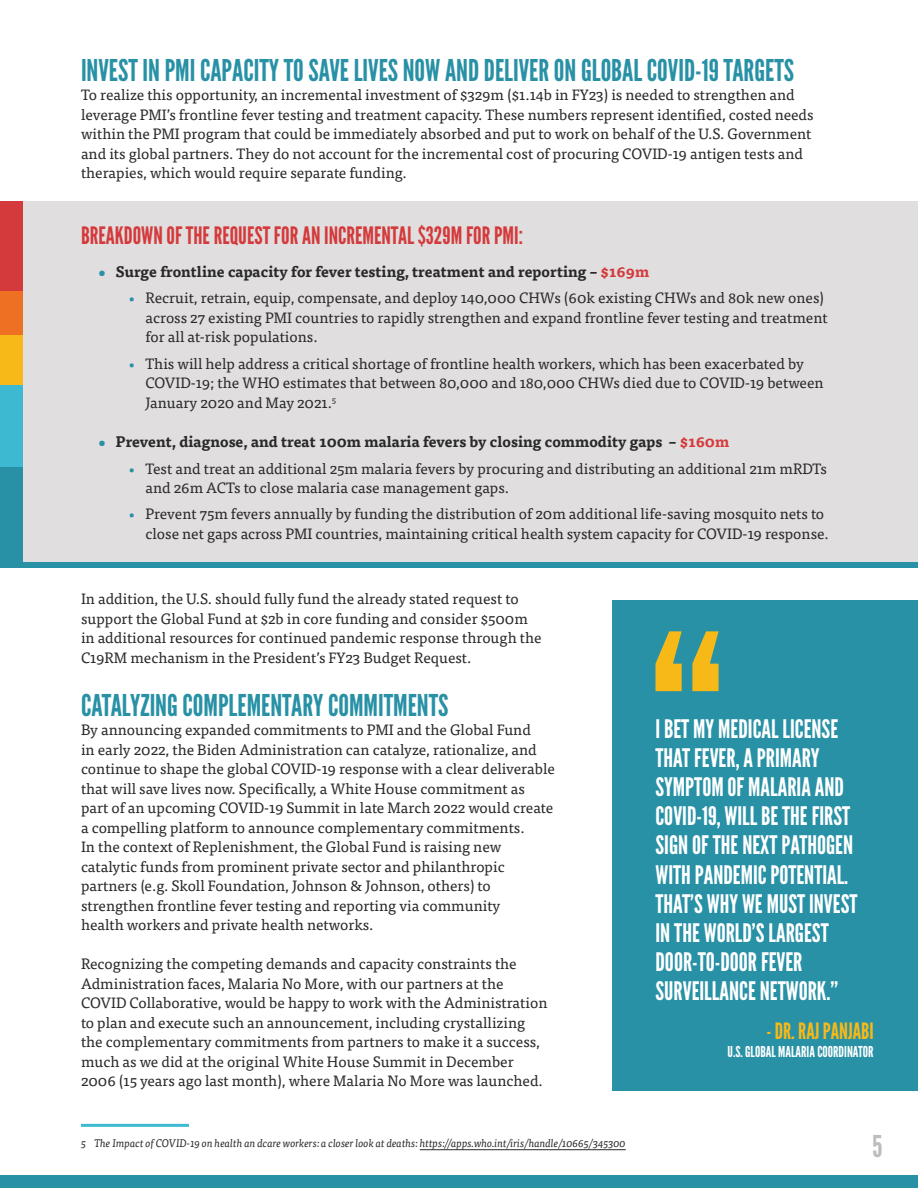
<style>
.page{position:relative;width:918px;height:1188px;background:#fff}
.page>*{position:absolute;margin:0;border:0;box-sizing:border-box;transform-origin:0 0}
.Subhead{font:30px "League Gothic";color:#2891a6}
.t1{font:30px "League Gothic";color:#bfbcbc}
.t2{font:25.5px/29.1px "League Gothic";color:#fff}
.Subhead-2{font:24px "League Gothic";color:#d43a3c}
.t3{font:22.5px "League Gothic";color:#f7b917}
.t4{font:15px/19.5px "Tisa Pro";color:#2a2929}
.t5{font:700 15px "Tisa Pro";color:#2a2929}
.t6{font:15px "League Gothic";color:#fff}
.Endnote{font:italic 11.1px "Tisa Pro";letter-spacing:-.005em;color:#2a2929;scale:.95 1}
.s1{color:#2891a6}
.s2{color:#d43a3c}
</style>
<div class="page">
<div style="left:0;top:1176px;width:918px;height:12px;background:#2891a6"></div>
<div style="left:23px;top:201px;width:895px;height:362px;background:#e0dede"></div>
<div style="left:0;top:562px;width:918px;height:6px;background:#2891a6"></div>
<div style="left:0;top:201px;width:23px;height:90px;background:#d43a3c"></div>
<div style="left:0;top:291px;width:23px;height:44px;background:#ee7123"></div>
<div style="left:0;top:335px;width:23px;height:50px;background:#f7b917"></div>
<div style="left:0;top:385px;width:23px;height:82px;background:#3dbad2"></div>
<div style="left:0;top:467px;width:23px;height:96px;background:#2891a6"></div>
<hr style="left:81px;top:1124px;width:108px;height:3px;background:#3dbad2">
<hr style="left:420px;top:1149px;width:206px;height:1px;background:#2a2929">
<div style="left:613px;top:600px;width:305px;height:491px;background:#2891a6"></div>
<svg style="left:656px;top:631px;width:63px;height:60px"></svg>
<p class="Subhead" style="left:81px;top:52px;width:715px">INVEST IN PMI CAPACITY TO SAVE LIVES NOW AND DELIVER ON GLOBAL COVID-19 TARGETS</p>
<p class="t4" style="left:81px;top:84px;width:734px">To realize this opportunity, an incremental investment of $329m ($1.14b in FY23) is needed to strengthen and leverage PMI’s frontline fever testing and treatment capacity. These numbers represent identified, costed needs within the PMI program that could be immediately absorbed and put to work on behalf of the U.S. Government and its global partners. They do not account for the incremental cost of procuring COVID-19 antigen tests and therapies, which would require separate funding.</p>
<p class="Subhead-2" style="left:81px;top:221px;width:443px">BREAKDOWN OF THE REQUEST FOR AN INCREMENTAL $329M FOR PMI:</p>
<p class="t5" style="left:98px;top:260px;width:553px"><span class="s1">•</span> Surge frontline capacity for fever testing, treatment and reporting – <span class="s2">$169m</span></p>
<p class="t4" style="left:146px;top:287px;width:684px;text-indent:-18px"><span class="s1">•</span> Recruit, retrain, equip, compensate, and deploy 140,000 CHWs (60k existing CHWs and 80k new ones) across 27 existing PMI countries to rapidly strengthen and expand frontline fever testing and treatment for all at-risk populations.</p>
<p class="t4" style="left:146px;top:353px;width:680px;text-indent:-18px"><span class="s1">•</span> This will help address a critical shortage of frontline health workers, which has been exacerbated by<br>COVID-19; the WHO estimates that between 80,000 and 180,000 CHWs died due to COVID-19 between<br>January 2020 and May 2021.<sup>5</sup></p>
<p class="t5" style="left:98px;top:430px;width:633px"><span class="s1">•</span> Prevent, diagnose, and treat 100m malaria fevers by closing commodity gaps – <span class="s2">$160m</span></p>
<p class="t4" style="left:146px;top:458px;width:683px;text-indent:-18px"><span class="s1">•</span> Test and treat an additional 25m malaria fevers by procuring and distributing an additional 21m mRDTs and 26m ACTs to close malaria case management gaps.</p>
<p class="t4" style="left:146px;top:503px;width:685px;text-indent:-18px"><span class="s1">•</span> Prevent 75m fevers annually by funding the distribution of 20m additional life-saving mosquito nets to close net gaps across PMI countries, maintaining critical health system capacity for COVID-19 response.</p>
<p class="t4" style="left:81px;top:588px;width:462px">In addition, the U.S. should fully fund the already stated request to support the Global Fund at $2b in core funding and consider $500m in additional resources for continued pandemic response through the C19RM mechanism in the President’s FY23 Budget Request.</p>
<p class="Subhead" style="left:81px;top:687px;width:369px">CATALYZING COMPLEMENTARY COMMITMENTS</p>
<p class="t4" style="left:81px;top:719px;width:475px">By announcing expanded commitments to PMI and the Global Fund<br>in early 2022, the Biden Administration can catalyze, rationalize, and continue to shape the global COVID-19 response with a clear deliverable that will save lives now. Specifically, a White House commitment as part of an upcoming COVID-19 Summit in late March 2022 would create a compelling platform to announce complementary commitments.<br>In the context of Replenishment, the Global Fund is raising new catalytic funds from prominent private sector and philanthropic partners (e.g. Skoll Foundation, Johnson &amp; Johnson, others) to strengthen frontline fever testing and reporting via community<br>health workers and private health networks.</p>
<p class="t4" style="left:81px;top:953px;width:468px">Recognizing the competing demands and capacity constraints the Administration faces, Malaria No More, with our partners at the COVID Collaborative, would be happy to work with the Administration to plan and execute such an announcement, including crystallizing the complementary commitments from partners to make it a success, much as we did at the original White House Summit in December 2006 (15 years ago last month), where Malaria No More was launched.</p>
<p class="Endnote" style="left:81px;top:1135px;width:575px">5 The Impact of COVID-19 on health an dcare workers: a closer look at deaths: https://apps.who.int/iris/handle/10665/345300</p>
<p class="t2" style="left:656px;top:714px;width:204px">I BET MY MEDICAL LICENSE<br>THAT FEVER, A PRIMARY<br>SYMPTOM OF MALARIA AND<br>COVID-19, WILL BE THE FIRST<br>SIGN OF THE NEXT PATHOGEN<br>WITH PANDEMIC POTENTIAL.<br>THAT’S WHY WE MUST INVEST<br>IN THE WORLD’S LARGEST<br>DOOR-TO-DOOR FEVER<br>SURVEILLANCE NETWORK.”</p>
<p class="t3" style="left:766px;top:1017px;width:109px">- DR. RAJ PANJABI</p>
<p class="t6" style="left:728px;top:1043px;width:148px">U.S. GLOBAL MALARIA COORDINATOR</p>
<h1 class="t1" style="left:872px;top:1129px;width:12px">5</h1>
</div>
